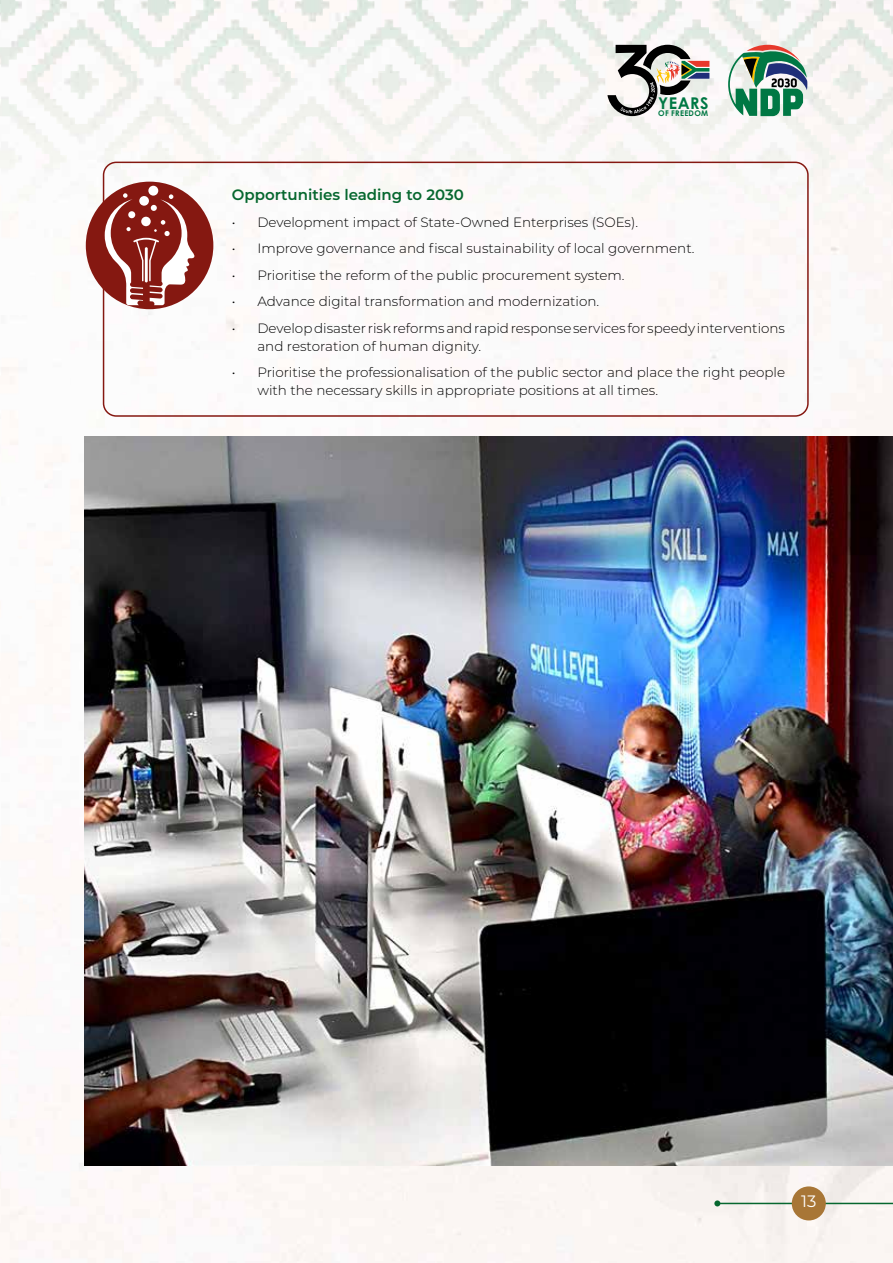
<style>
.page{position:relative;width:893px;height:1263px;background:#fff}
.page>*{position:absolute;margin:0;border:0;box-sizing:border-box;transform-origin:0 0}
.t1{font:16.5px "Montserrat";color:#fff}
.t2{font:700 16.2px "Century Gothic";letter-spacing:.03em;color:#007844}
.t3{font:600 15px "Montserrat";color:#06672f}
.t4{font:300 13.5px/18px "Montserrat";color:#000}
.t5{font:700 7.8px "Century Gothic";letter-spacing:.03em;color:#007844}
</style>
<div class="page">
<img style="left:0;top:0;width:893px;height:1263px">
<img style="left:251px;top:0;width:642px;height:67px">
<div style="left:124px;top:1165px;width:769px;height:98px;background:#fbf6f3"></div>
<hr style="left:717px;top:1203px;width:176px;height:1px;background:#06672f">
<svg style="left:714px;top:1200px;width:6px;height:6px"></svg>
<svg style="left:607px;top:45px;width:102px;height:71px"></svg>
<svg style="left:728px;top:45px;width:79px;height:71px"></svg>
<div style="left:792px;top:1186px;width:34px;height:34px;background:#a87636;border-radius:50%"></div>
<img style="left:0;top:0;width:1px;height:67px">
<div style="left:103px;top:162px;width:706px;height:255px;border:2px solid #851811;border-radius:13px"></div>
<div style="left:86px;top:182px;width:127px;height:127px;background:#851811;border-radius:50%"></div>
<div style="left:148px;top:186px;width:10px;height:10px;background:#fff;border-radius:50%"></div>
<svg style="left:105px;top:193px;width:91px;height:112px"></svg>
<img style="left:84px;top:436px;width:809px;height:729px">
<p class="t2" style="left:658px;top:91px;width:52px">YEARS</p>
<p class="t5" style="left:658px;top:107px;width:51px">OF FREEDOM</p>
<p class="t3" style="left:232px;top:184px;width:234px">Opportunities leading to 2030</p>
<p class="t4" style="left:232px;top:213px;width:408px">• Development impact of State-Owned Enterprises (SOEs).</p>
<p class="t4" style="left:232px;top:239px;width:464px">• Improve governance and fiscal sustainability of local government.</p>
<p class="t4" style="left:232px;top:266px;width:394px">• Prioritise the reform of the public procurement system.</p>
<p class="t4" style="left:232px;top:292px;width:369px">• Advance digital transformation and modernization.</p>
<p class="t4" style="left:257px;top:319px;width:529px;text-indent:-26px">• Develop disaster risk reforms and rapid response services for speedy interventions and restoration of human dignity.</p>
<p class="t4" style="left:257px;top:363px;width:529px;text-indent:-26px">• Prioritise the professionalisation of the public sector and place the right people with the necessary skills in appropriate positions at all times.</p>
<p class="t1" style="left:801px;top:1190px;width:17px">13</p>
</div>
